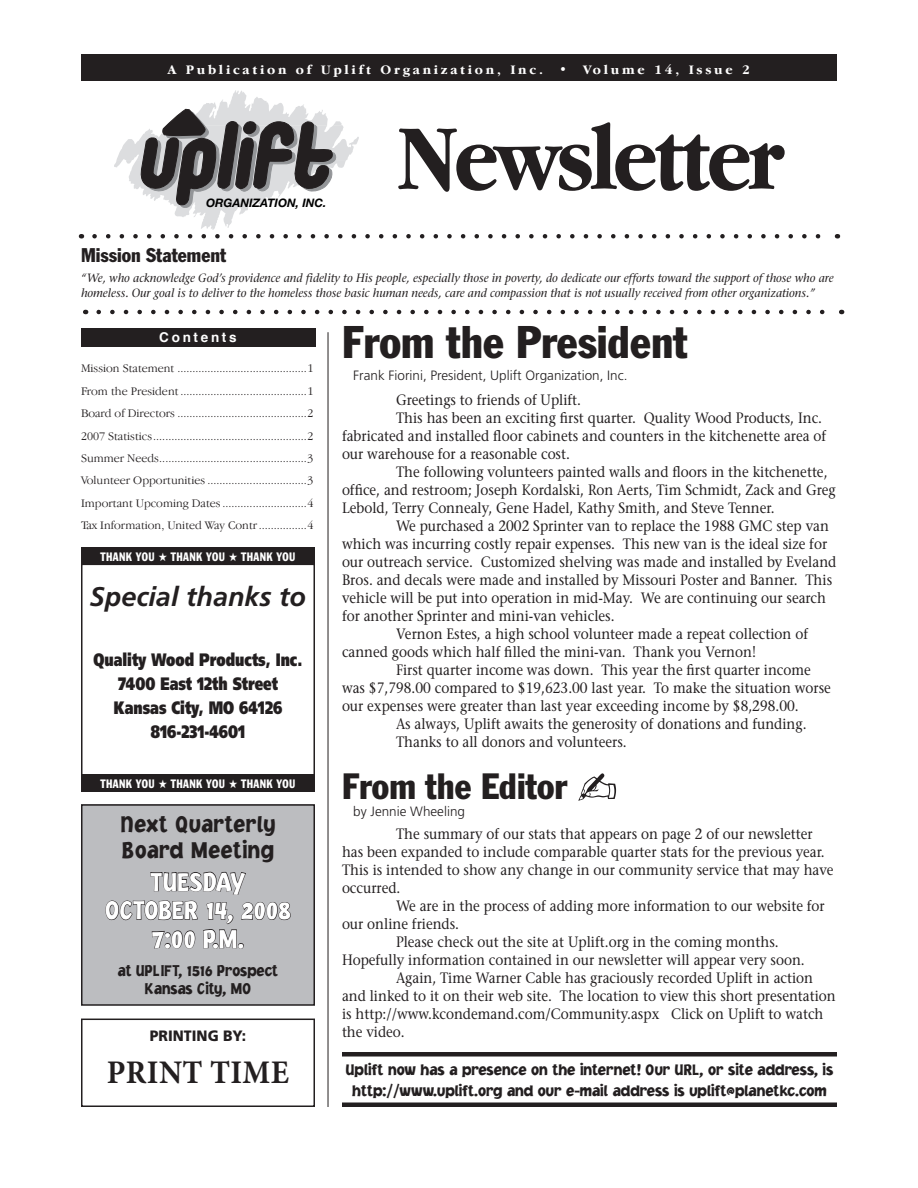
<style>
.page{position:relative;width:918px;height:1188px;background:#fff}
.page>*{position:absolute;margin:0;border:0;box-sizing:border-box;transform-origin:0 0}
.t1{font:700 96px "Garamond IT Cby BT";letter-spacing:-.05em;color:#231f20;scale:.87 1}
.t2{font:condensed 45px "Franklin Gothic";color:#231f20}
.t3{font:condensed 36px "Franklin Gothic";color:#231f20}
.t4{font:700 33px "Minion Pro";letter-spacing:.01em;color:#231f20;scale:.95 1}
.t5{font:900 27px/28.5px "Jacoby ICG";color:#fff;text-align:center;scale:.9 1}
.t6{font:italic 700 27px "Frutiger";color:#231f20}
.t7{font:900 24px/25.5px "Jacoby ICG";letter-spacing:.025em;color:#231f20;scale:.9 1}
.t8{font:condensed 19.5px "Franklin Gothic";color:#231f20}
.t9{font:900 18px/24px "Frutiger";color:#231f20;text-align:center;scale:.75 1}
.t10{font:900 16.5px/18px "Jacoby ICG";color:#231f20;text-align:center;scale:.9 1}
.t11{font:900 16.2px/21px "Jacoby ICG";color:#231f20;text-align:center;scale:.94 1}
.t12{font:15px/18px "Stone Serif";color:#231f20;scale:.9 1}
.t13{font:900 15px "Frutiger";color:#231f20;scale:.95 1}
.t14{font:300 13.5px "Frutiger";color:#231f20}
.t15{font:700 13.5px "Garamond IT Cby BT";letter-spacing:.2em;color:#fff}
.t16{font:700 13.5px "Helvetica";letter-spacing:.2em;color:#fff}
.t17{font:300 12px/22.5px "Garamond IT Cby BT";color:#231f20;text-align:justify}
.t18{font:italic 12px/15px "Stone Serif";color:#231f20;scale:.95 1}
.t19{font:condensed 12px "Franklin Gothic";letter-spacing:.035em;color:#fff;scale:.9 1}
.t20{font:italic 700 11.7px "Helvetica Neue";color:#000}
</style>
<div class="page">
<div style="left:81px;top:54px;width:756px;height:27px;background:#231f20"></div>
<svg style="left:82px;top:234px;width:755px;height:4px"></svg>
<svg style="left:86px;top:310px;width:755px;height:4px"></svg>
<svg style="left:99px;top:310px;width:735px;height:4px"></svg>
<hr style="left:328px;top:332px;width:1px;height:775px;background:#231f20">
<div style="left:81px;top:328px;width:234px;height:19px;background:#231f20"></div>
<div style="left:82px;top:805px;width:232px;height:200px;background:#bcbdc0"></div>
<div style="left:81px;top:804px;width:234px;height:202px;border:2px solid #231f20"></div>
<svg style="left:105px;top:871px;width:186px;height:148px"></svg>
<div style="left:81px;top:564px;width:234px;height:228px;border:2px solid #231f20"></div>
<div style="left:81px;top:547px;width:234px;height:18px;background:#231f20"></div>
<div style="left:81px;top:774px;width:234px;height:17px;background:#231f20"></div>
<div style="left:342px;top:1052px;width:495px;height:5px;background:#231f20"></div>
<div style="left:342px;top:1102px;width:495px;height:5px;background:#231f20"></div>
<svg style="left:94px;top:90px;width:736px;height:148px"></svg>
<svg style="left:578px;top:773px;width:38px;height:28px"></svg>
<div style="left:81px;top:1019px;width:234px;height:88px;border:2px solid #231f20"></div>
<p class="t15" style="left:168px;top:62px;width:584px">A Publication of Uplift Organization, Inc. • Volume 14, Issue 2</p>
<p class="t20" style="left:206px;top:195px;width:122px">ORGANIZATION, INC.</p>
<h1 class="t1" style="left:397px;top:104px;width:447px">Newsletter</h1>
<h3 class="t8" style="left:81px;top:243px;width:147px">Mission Statement</h3>
<p class="t18" style="left:81px;top:271px;width:794px">“We, who acknowledge God’s providence and fidelity to His people, especially those in poverty, do dedicate our efforts toward the support of those who are homeless. Our goal is to deliver to the homeless those basic human needs, care and compassion that is not usually received from other organizations.”</p>
<p class="t16" style="left:159px;top:327px;width:79px">Contents</p>
<p class="t17" style="left:81px;top:357px;width:234px">Mission Statement ...........................................1<br>From the President ..........................................1<br>Board of Directors ...........................................2<br>2007 Statistics ...................................................2<br>Summer Needs .................................................3<br>Volunteer Opportunities .................................3<br>Important Upcoming Dates ............................4<br>Tax Information, United Way Contr ................4</p>
<h2 class="t2" style="left:342px;top:314px;width:347px">From the President</h2>
<p class="t14" style="left:353px;top:368px;width:276px">Frank Fiorini, President, Uplift Organization, Inc.</p>
<p class="t12" style="left:396px;top:391px;width:207px">Greetings to friends of Uplift.</p>
<p class="t12" style="left:396px;top:409px;width:475px">This has been an exciting first quarter. Quality Wood Products, Inc.</p>
<p class="t12" style="left:342px;top:427px;width:540px">fabricated and installed floor cabinets and counters in the kitchenette area of</p>
<p class="t12" style="left:342px;top:445px;width:255px">our warehouse for a reasonable cost.</p>
<p class="t12" style="left:396px;top:463px;width:481px">The following volunteers painted walls and floors in the kitchenette,</p>
<p class="t12" style="left:342px;top:481px;width:550px">office, and restroom; Joseph Kordalski, Ron Aerts, Tim Schmidt, Zack and Greg</p>
<p class="t12" style="left:342px;top:499px;width:482px">Lebold, Terry Connealy, Gene Hadel, Kathy Smith, and Steve Tenner.</p>
<p class="t12" style="left:396px;top:517px;width:483px">We purchased a 2002 Sprinter van to replace the 1988 GMC step van</p>
<p class="t12" style="left:342px;top:535px;width:541px">which was incurring costly repair expenses. This new van is the ideal size for</p>
<p class="t12" style="left:342px;top:553px;width:551px">our outreach service. Customized shelving was made and installed by Eveland</p>
<p class="t12" style="left:342px;top:571px;width:546px">Bros. and decals were made and installed by Missouri Poster and Banner. This</p>
<p class="t12" style="left:342px;top:589px;width:539px">vehicle will be put into operation in mid-May. We are continuing our search</p>
<p class="t12" style="left:342px;top:607px;width:304px">for another Sprinter and mini-van vehicles.</p>
<p class="t12" style="left:396px;top:625px;width:459px">Vernon Estes, a high school volunteer made a repeat collection of</p>
<p class="t12" style="left:342px;top:643px;width:462px">canned goods which half filled the mini-van. Thank you Vernon!</p>
<p class="t12" style="left:396px;top:661px;width:462px">First quarter income was down. This year the first quarter income</p>
<p class="t12" style="left:342px;top:679px;width:545px">was $7,798.00 compared to $19,623.00 last year. To make the situation worse</p>
<p class="t12" style="left:342px;top:697px;width:509px">our expenses were greater than last year exceeding income by $8,298.00.</p>
<p class="t12" style="left:396px;top:715px;width:458px">As always, Uplift awaits the generosity of donations and funding.</p>
<p class="t12" style="left:396px;top:733px;width:258px">Thanks to all donors and volunteers.</p>
<h3 class="t3" style="left:342px;top:765px;width:227px">From the Editor</h3>
<p class="t14" style="left:353px;top:804px;width:113px">by Jennie Wheeling</p>
<p class="t19" style="left:101px;top:549px;width:218px">THANK YOU ★ THANK YOU ★ THANK YOU</p>
<h3 class="t6" style="left:90px;top:581px;width:218px">Special thanks to</h3>
<p class="t9" style="left:94px;top:648px;width:280px">Quality Wood Products, Inc.<br>7400 East 12th Street<br>Kansas City, MO 64126<br>816-231-4601</p>
<p class="t19" style="left:101px;top:776px;width:218px">THANK YOU ★ THANK YOU ★ THANK YOU</p>
<h3 class="t7" style="left:121px;top:811px;width:173px">Next Quarterly<br>Board Meeting</h3>
<h3 class="t5" style="left:105px;top:866px;width:208px">TUESDAY<br>OCTOBER 14, 2008<br>7:00 P.M.</h3>
<p class="t10" style="left:118px;top:961px;width:179px">at UPLIFT, 1516 Prospect<br>Kansas City, MO</p>
<p class="t12" style="left:342px;top:824px;width:548px;text-indent:54px">The summary of our stats that appears on page 2 of our newsletter has been expanded to include comparable quarter stats for the previous year.<br>This is intended to show any change in our community service that may have occurred.</p>
<p class="t12" style="left:396px;top:896px;width:478px">We are in the process of adding more information to our website for</p>
<p class="t12" style="left:342px;top:914px;width:132px">our online friends.</p>
<p class="t12" style="left:396px;top:932px;width:427px">Please check out the site at Uplift.org in the coming months.</p>
<p class="t12" style="left:342px;top:950px;width:516px">Hopefully information contained in our newsletter will appear very soon.</p>
<p class="t12" style="left:396px;top:968px;width:465px">Again, Time Warner Cable has graciously recorded Uplift in action</p>
<p class="t12" style="left:342px;top:986px;width:550px">and linked to it on their web site. The location to view this short presentation</p>
<p class="t12" style="left:342px;top:1004px;width:537px">is http://www.kcondemand.com/Community.aspx Click on Uplift to watch</p>
<p class="t12" style="left:342px;top:1022px;width:71px">the video.</p>
<p class="t11" style="left:346px;top:1058px;width:520px">Uplift now has a presence on the internet! Our URL, or site address, is http://www.uplift.org and our e-mail address is uplift@planetkc.com</p>
<p class="t13" style="left:150px;top:1026px;width:103px">PRINTING BY:</p>
<h3 class="t4" style="left:107px;top:1052px;width:193px">PRINT TIME</h3>
</div>
